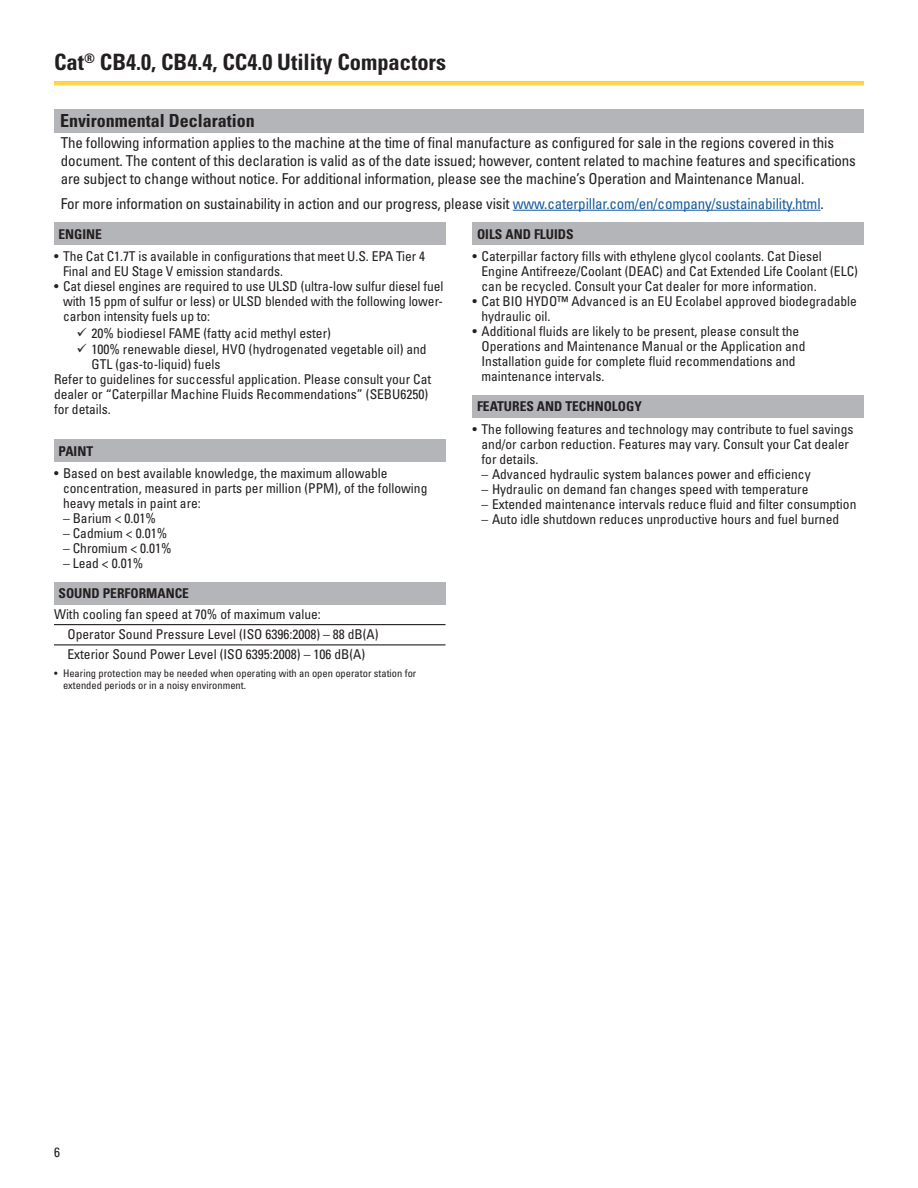
<style>
.page{position:relative;width:918px;height:1188px;background:#fff}
.page>*{position:absolute;margin:0;border:0;box-sizing:border-box;transform-origin:0 0}
.t1{font:700 condensed 22.5px "Univers LT Std";color:#231f20}
.MH{font:700 condensed 18px "Univers LT Std";color:#231f20}
.t2{font:condensed 15px/18px "Univers LT Std";letter-spacing:-.01em;color:#231f20}
.TechSpec-w_bullet{font:condensed 13.5px/15px "Univers LT Std";color:#231f20}
.TechSpec{font:condensed 13.5px "Univers LT Std";color:#231f20}
.StandardEquipmentTab{font:700 condensed 13.5px "Univers LT Std";color:#231f20}
.t3{font:condensed 10.5px/12px "Univers LT Std";color:#231f20}
.s1{color:#175d9e}
</style>
<div class="page">
<div style="left:54px;top:109px;width:810px;height:24px;background:#b4b5b8"></div>
<hr style="left:513px;top:210px;width:308px;height:1px;background:#175d9e">
<div style="left:54px;top:222px;width:392px;height:23px;background:#b4b5b8"></div>
<div style="left:54px;top:439px;width:392px;height:23px;background:#b4b5b8"></div>
<div style="left:54px;top:582px;width:392px;height:22px;background:#b4b5b8"></div>
<hr style="left:54px;top:624px;width:392px;height:1px;background:#231f20">
<hr style="left:54px;top:644px;width:392px;height:1px;background:#231f20">
<div style="left:472px;top:222px;width:392px;height:23px;background:#b4b5b8"></div>
<div style="left:472px;top:395px;width:392px;height:22px;background:#b4b5b8"></div>
<h1 class="t1" style="left:54px;top:48px;width:394px">Cat<sup>®</sup> CB4.0, CB4.4, CC4.0 Utility Compactors</h1>
<p class="MH" style="left:60px;top:109px;width:196px">Environmental Declaration</p>
<p class="t2" style="left:61px;top:133px;width:797px">The following information applies to the machine at the time of final manufacture as configured for sale in the regions covered in this document. The content of this declaration is valid as of the date issued; however, content related to machine features and specifications are subject to change without notice. For additional information, please see the machine’s Operation and Maintenance Manual.</p>
<p class="t2" style="left:61px;top:194px;width:765px">For more information on sustainability in action and our progress, please visit <span class="s1">www.caterpillar.com/en/company/sustainability.html</span>.</p>
<p class="StandardEquipmentTab" style="left:59px;top:226px;width:45px">ENGINE</p>
<p class="TechSpec-w_bullet" style="left:63px;top:249px;width:364px;text-indent:-9px">• The Cat C1.7T is available in configurations that meet U.S. EPA Tier 4<br>Final and EU Stage V emission standards.</p>
<p class="TechSpec-w_bullet" style="left:63px;top:279px;width:382px;text-align:justify;text-indent:-9px">• Cat diesel engines are required to use ULSD (ultra-low sulfur diesel fuel with 15 ppm of sulfur or less) or ULSD blended with the following lower&shy;carbon intensity fuels up to:</p>
<p class="TechSpec-w_bullet" style="left:76px;top:325px;width:256px">✓ 20% biodiesel FAME (fatty acid methyl ester)</p>
<p class="TechSpec-w_bullet" style="left:92px;top:341px;width:337px;text-indent:-15px">✓ 100% renewable diesel, HVO (hydrogenated vegetable oil) and<br>GTL (gas-to-liquid) fuels</p>
<p class="TechSpec-w_bullet" style="left:54px;top:371px;width:379px">Refer to guidelines for successful application. Please consult your Cat dealer or “Caterpillar Machine Fluids Recommendations” (SEBU6250) for details.</p>
<p class="StandardEquipmentTab" style="left:59px;top:443px;width:36px">PAINT</p>
<p class="TechSpec-w_bullet" style="left:63px;top:466px;width:366px;text-indent:-9px">• Based on best available knowledge, the maximum allowable concentration, measured in parts per million (PPM), of the following heavy metals in paint are:</p>
<p class="TechSpec" style="left:63px;top:510px;width:94px">– Barium &lt; 0.01%</p>
<p class="TechSpec" style="left:63px;top:525px;width:106px">– Cadmium &lt; 0.01%</p>
<p class="TechSpec" style="left:63px;top:540px;width:110px">– Chromium &lt; 0.01%</p>
<p class="TechSpec" style="left:63px;top:555px;width:82px">– Lead &lt; 0.01%</p>
<p class="StandardEquipmentTab" style="left:59px;top:585px;width:132px">SOUND PERFORMANCE</p>
<p class="TechSpec" style="left:54px;top:605px;width:268px">With cooling fan speed at 70% of maximum value:</p>
<p class="TechSpec" style="left:68px;top:626px;width:313px">Operator Sound Pressure Level (ISO 6396:2008) – 88 dB(A)</p>
<p class="TechSpec" style="left:68px;top:646px;width:299px">Exterior Sound Power Level (ISO 6395:2008) – 106 dB(A)</p>
<p class="t3" style="left:63px;top:667px;width:355px;text-indent:-9px">• Hearing protection may be needed when operating with an open operator station for extended periods or in a noisy environment.</p>
<p class="StandardEquipmentTab" style="left:477px;top:226px;width:98px">OILS AND FLUIDS</p>
<p class="TechSpec-w_bullet" style="left:482px;top:249px;width:378px;text-indent:-9px">• Caterpillar factory fills with ethylene glycol coolants. Cat Diesel<br>Engine Antifreeze/Coolant (DEAC) and Cat Extended Life Coolant (ELC) can be recycled. Consult your Cat dealer for more information.</p>
<p class="TechSpec-w_bullet" style="left:482px;top:294px;width:377px;text-indent:-9px">• Cat BIO HYDO™ Advanced is an EU Ecolabel approved biodegradable hydraulic oil.</p>
<p class="TechSpec-w_bullet" style="left:482px;top:324px;width:325px;text-indent:-9px">• Additional fluids are likely to be present, please consult the Operations and Maintenance Manual or the Application and Installation guide for complete fluid recommendations and maintenance intervals.</p>
<p class="StandardEquipmentTab" style="left:477px;top:398px;width:166px">FEATURES AND TECHNOLOGY</p>
<p class="TechSpec-w_bullet" style="left:482px;top:421px;width:373px;text-indent:-9px">• The following features and technology may contribute to fuel savings and/or carbon reduction. Features may vary. Consult your Cat dealer for details.</p>
<p class="TechSpec" style="left:482px;top:466px;width:331px">– Advanced hydraulic system balances power and efficiency</p>
<p class="TechSpec" style="left:482px;top:481px;width:328px">– Hydraulic on demand fan changes speed with temperature</p>
<p class="TechSpec" style="left:482px;top:496px;width:376px">– Extended maintenance intervals reduce fluid and filter consumption</p>
<p class="TechSpec" style="left:482px;top:511px;width:359px">– Auto idle shutdown reduces unproductive hours and fuel burned</p>
<p class="TechSpec-w_bullet" style="left:54px;top:1145px;width:7px">6</p>
</div>
